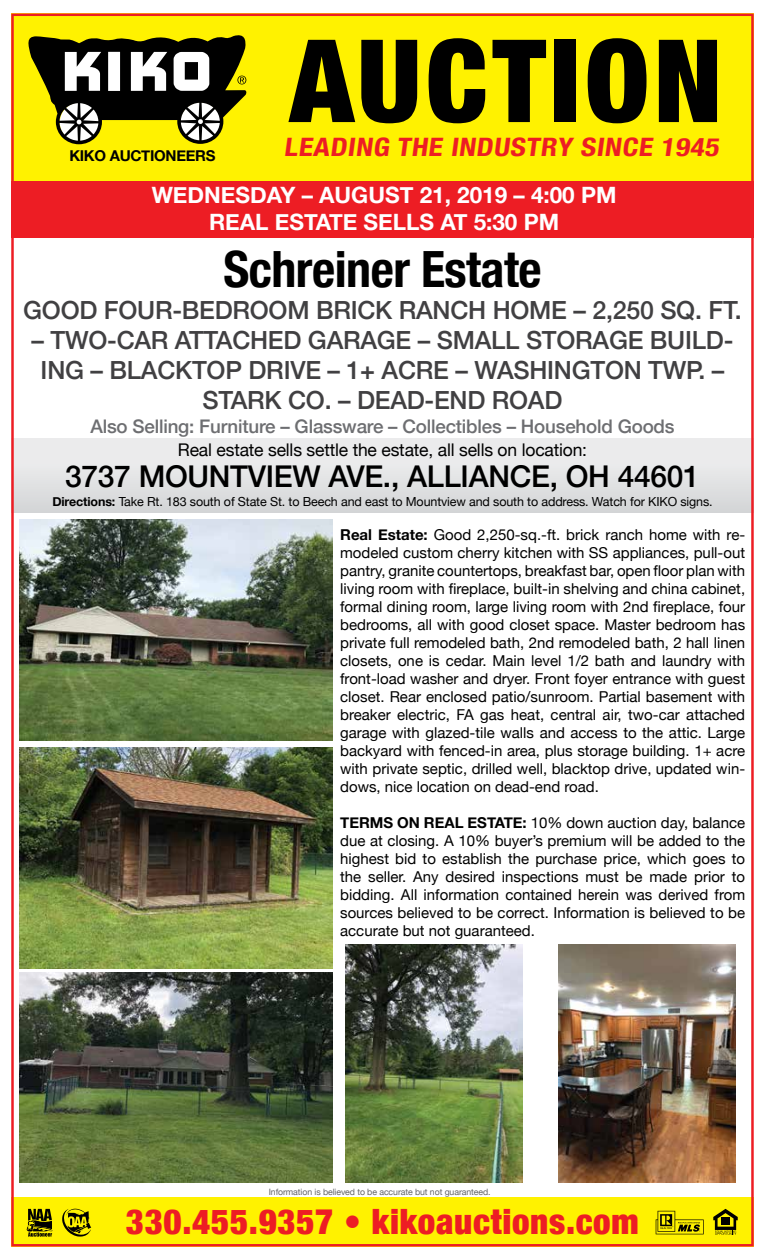
<style>
.page{position:relative;width:765px;height:1260px;background:#fff}
.page>*{position:absolute;margin:0;border:0;box-sizing:border-box;transform-origin:0 0}
.t1{font:900 condensed 115.12px "Helvetica Neue";letter-spacing:.04em;color:#000}
.t2{font:700 condensed 50px "Helvetica Neue";letter-spacing:-.01em;color:#000}
.t3{font:900 condensed 34.88px "Helvetica Neue";letter-spacing:.02em;color:#ed1d24}
.t4{font:500 30px "Helvetica Neue";letter-spacing:-.01em;color:#000}
.t5{font:700 condensed 25.38px "Helvetica Neue";color:#ed1d24;scale:1.16 1}
.t6{font:500 25px/30px "Helvetica Neue";letter-spacing:-.01em;color:#414042;text-align:center}
.t7{font:700 22.5px/27px "Helvetica Neue";color:#fff;text-align:center}
.t8{font:500 18.75px "Helvetica Neue";letter-spacing:-.01em;color:#6d6e71}
.t9{font:17.5px "Helvetica Neue";letter-spacing:-.01em;color:#000}
.t10{font:15px/18px "Helvetica Neue";color:#000;text-align:justify}
.t11{font:700 15px "Helvetica Neue";letter-spacing:-.02em;color:#000}
.t12{font:12.5px "Helvetica Neue";letter-spacing:-.01em;color:#000}
.t13{font:8.75px "Helvetica Neue";letter-spacing:-.01em;color:#636466}
.s1{font-weight:700}
</style>
<div class="page">
<img style="left:11px;top:14px;width:743px;height:1232px">
<svg style="left:26px;top:1209px;width:26px;height:28px"></svg>
<svg style="left:26px;top:33px;width:221px;height:111px"></svg>
<svg style="left:62px;top:1209px;width:29px;height:28px"></svg>
<p class="t11" style="left:69px;top:144px;width:148px">KIKO AUCTIONEERS</p>
<h1 class="t1" style="left:290px;top:-14px;width:434px">AUCTION</h1>
<h3 class="t5" style="left:284px;top:126px;width:381px">LEADING THE INDUSTRY SINCE 1945</h3>
<h3 class="t7" style="left:152px;top:182px;width:466px">WEDNESDAY – AUGUST 21, 2019 – 4:00 PM<br>REAL ESTATE SELLS AT 5:30 PM</h3>
<h2 class="t2" style="left:223px;top:228px;width:320px">Schreiner Estate</h2>
<h3 class="t6" style="left:23px;top:293px;width:720px">GOOD FOUR-BEDROOM BRICK RANCH HOME – 2,250 SQ. FT.</h3>
<h3 class="t6" style="left:32px;top:323px;width:703px">– TWO-CAR ATTACHED GARAGE – SMALL STORAGE BUILD-<br>ING – BLACKTOP DRIVE – 1+ ACRE – WASHINGTON TWP. –<br>STARK CO. – DEAD-END ROAD</h3>
<p class="t8" style="left:90px;top:411px;width:586px">Also Selling: Furniture – Glassware – Collectibles – Household Goods</p>
<p class="t9" style="left:178px;top:437px;width:411px">Real estate sells settle the estate, all sells on location:</p>
<h3 class="t4" style="left:65px;top:452px;width:636px">3737 MOUNTVIEW AVE., ALLIANCE, OH 44601</h3>
<p class="t12" style="left:52px;top:493px;width:662px"><span class="s1">Directions:</span> Take Rt. 183 south of State St. to Beech and east to Mountview and south to address. Watch for KIKO signs.</p>
<p class="t10" style="left:340px;top:526px;width:407px"><span class="s1">Real Estate:</span> Good 2,250-sq.-ft. brick ranch home with re&shy;modeled custom cherry kitchen with SS appliances, pull-out pantry, granite countertops, breakfast bar, open floor plan with living room with fireplace, built-in shelving and china cabinet, formal dining room, large living room with 2nd fireplace, four bedrooms, all with good closet space. Master bedroom has private full remodeled bath, 2nd remodeled bath, 2 hall linen closets, one is cedar. Main level 1/2 bath and laundry with front-load washer and dryer. Front foyer entrance with guest closet. Rear enclosed patio/sunroom. Partial basement with breaker electric, FA gas heat, central air, two-car attached garage with glazed-tile walls and access to the attic. Large backyard with fenced-in area, plus storage building. 1+ acre with private septic, drilled well, blacktop drive, updated win&shy;dows, nice location on dead-end road.</p>
<p class="t10" style="left:340px;top:814px;width:406px"><span class="s1">TERMS ON REAL ESTATE:</span> 10% down auction day, balance due at closing. A 10% buyer’s premium will be added to the highest bid to establish the purchase price, which goes to the seller. Any desired inspections must be made prior to bidding. All information contained herein was derived from sources believed to be correct. Information is believed to be accurate but not guaranteed.</p>
<p class="t13" style="left:269px;top:1185px;width:223px">Information is believed to be accurate but not guaranteed.</p>
<h3 class="t3" style="left:126px;top:1193px;width:514px">330.455.9357 • kikoauctions.com</h3>
</div>
